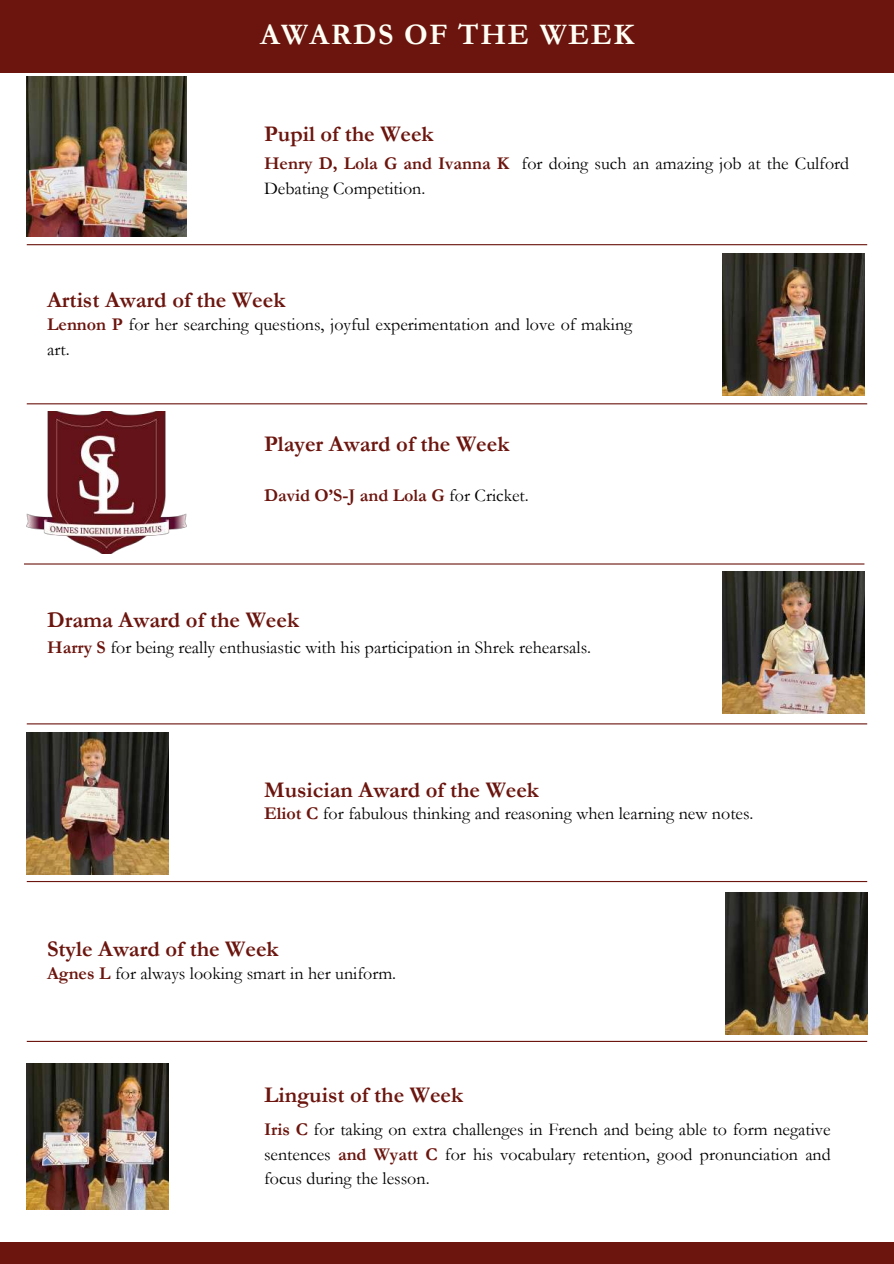
<style>
.page{position:relative;width:894px;height:1264px;background:#fff}
.page>*{position:absolute;margin:0;border:0;box-sizing:border-box;transform-origin:0 0}
.t1{font:700 30px "Garamond";letter-spacing:.05em;color:#fffff6}
.t2{font:700 22.5px "Garamond";color:#6b150e}
.t3{font:18px/24.8px "Garamond";color:#000}
.t4{font:18px "Garamond";color:#010101}
.t5{font:700 18px "Garamond";color:#6b150e}
.s1{font-weight:700;color:#6b150e}
.s2{font-weight:400;color:#010101}
.s3{color:#010101}
</style>
<div class="page">
<div style="left:0;top:1242px;width:893px;height:21px;background:#6b150e"></div>
<div style="left:0;top:0;width:893px;height:72px;background:#6b150e"></div>
<img style="left:27px;top:76px;width:160px;height:160px">
<hr style="left:27px;top:244px;width:839px;height:1px;background:#6b150e">
<hr style="left:27px;top:403px;width:839px;height:1px;background:#6b150e">
<hr style="left:24px;top:563px;width:840px;height:1px;background:#6b150e">
<hr style="left:27px;top:723px;width:839px;height:1px;background:#6b150e">
<hr style="left:27px;top:881px;width:839px;height:1px;background:#6b150e">
<img style="left:722px;top:253px;width:142px;height:142px">
<img style="left:27px;top:411px;width:160px;height:142px">
<img style="left:722px;top:571px;width:142px;height:142px">
<img style="left:27px;top:732px;width:142px;height:142px">
<img style="left:725px;top:892px;width:141px;height:142px">
<hr style="left:27px;top:1040px;width:839px;height:1px;background:#6b150e">
<img style="left:27px;top:1063px;width:142px;height:146px">
<h1 class="t1" style="left:260px;top:18px;width:375px">AWARDS OF THE WEEK</h1>
<p class="t2" style="left:264px;top:121px;width:171px">Pupil of the Week</p>
<p class="t3" style="left:264px;top:152px;width:586px"><span class="s1">Henry D, Lola G and Ivanna K</span> for doing such an amazing job at the Culford<br>Debating Competition.</p>
<p class="t2" style="left:47px;top:287px;width:240px">Artist Award of the Week</p>
<p class="t3" style="left:47px;top:312px;width:586px"><span class="s1">Lennon P</span> for her searching questions, joyful experimentation and love of making art.</p>
<p class="t2" style="left:264px;top:431px;width:247px">Player Award of the Week</p>
<p class="t5" style="left:264px;top:485px;width:266px">David O’S-J and Lola G <span class="s2">for Cricket.</span></p>
<p class="t2" style="left:47px;top:607px;width:253px">Drama Award of the Week</p>
<p class="t3" style="left:47px;top:635px;width:545px"><span class="s1">Harry S</span> for being really enthusiastic with his participation in Shrek rehearsals.</p>
<p class="t2" style="left:264px;top:777px;width:276px">Musician Award of the Week</p>
<p class="t4" style="left:264px;top:804px;width:491px"><span class="s1">Eliot C</span> for fabulous thinking and reasoning when learning new notes.</p>
<p class="t2" style="left:47px;top:937px;width:233px">Style Award of the Week</p>
<p class="t3" style="left:47px;top:961px;width:350px"><span class="s1">Agnes L</span> for always looking smart in her uniform.</p>
<p class="t2" style="left:264px;top:1082px;width:200px">Linguist of the Week</p>
<p class="t3" style="left:264px;top:1117px;width:568px;text-align:justify"><span class="s1">Iris C</span> for taking on extra challenges in French and being able to form negative sentences <span class="s1">and Wyatt C</span> <span class="s3">for his vocabulary retention, good pronunciation and focus during the lesson.</span></p>
</div>
